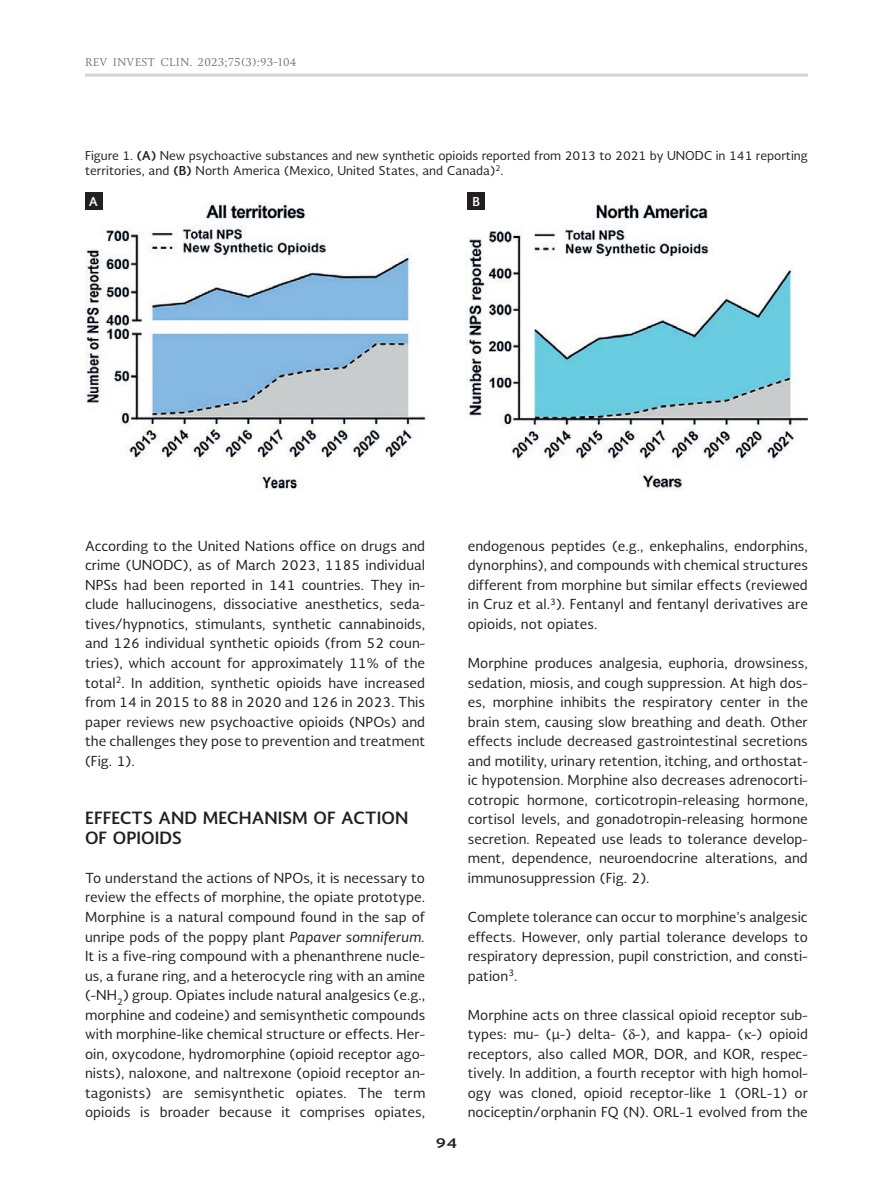
<style>
.page{position:relative;width:893px;height:1191px;background:#fff}
.page>*{position:absolute;margin:0;border:0;box-sizing:border-box;transform-origin:0 0}
.t1{font:700 16.5px/19.5px "Soberana Sans";letter-spacing:.005em;color:#231f20}
.t2{font:13.5px/19.5px "Soberana Sans";letter-spacing:.005em;color:#231f20;text-align:justify}
.t3{font:700 13.5px "Soberana Sans";color:#231f20;scale:1.25 1}
.t4{font:12px/15px "Soberana Sans";color:#231f20}
.t5{font:700 12px "Soberana Sans";color:#fff}
.t6{font:10.5px "Soberana Titular";letter-spacing:.02em;color:#6c6d70}
.s1{font-weight:700}
.s2{font-style:italic}
</style>
<div class="page">
<hr style="left:85px;top:74px;width:723px;height:3px;background:#d1d2d4">
<img style="left:85px;top:202px;width:723px;height:288px">
<div style="left:85px;top:193px;width:17px;height:17px;background:#231f20"></div>
<div style="left:468px;top:193px;width:17px;height:17px;background:#231f20"></div>
<p class="t6" style="left:85px;top:56px;width:213px">REV INVEST CLIN. 2023;75(3):93-104</p>
<p class="t4" style="left:85px;top:148px;width:724px">Figure 1. <span class="s1">(A)</span> New psychoactive substances and new synthetic opioids reported from 2013 to 2021 by UNODC in 141 reporting territories, and <span class="s1">(B)</span> North America (Mexico, United States, and Canada)<sup>2</sup>.</p>
<p class="t5" style="left:89px;top:193px;width:11px">A</p>
<p class="t5" style="left:472px;top:193px;width:9px">B</p>
<p class="t2" style="left:85px;top:535px;width:342px">According to the United Nations office on drugs and crime (UNODC), as of March 2023, 1185 individual NPSs had been reported in 141 countries. They in&shy;clude hallucinogens, dissociative anesthetics, seda&shy;tives/hypnotics, stimulants, synthetic cannabinoids, and 126 individual synthetic opioids (from 52 coun&shy;tries), which account for approximately 11% of the total<sup>2</sup>. In addition, synthetic opioids have increased from 14 in 2015 to 88 in 2020 and 126 in 2023. This paper reviews new psychoactive opioids (NPOs) and the challenges they pose to prevention and treatment (Fig. 1).</p>
<p class="t1" style="left:85px;top:807px;width:325px">EFFECTS AND MECHANISM OF ACTION<br>OF OPIOIDS</p>
<p class="t2" style="left:85px;top:867px;width:342px">To understand the actions of NPOs, it is necessary to review the effects of morphine, the opiate prototype.<br>Morphine is a natural compound found in the sap of unripe pods of the poppy plant <span class="s2">Papaver somniferum.<br></span>It is a five-ring compound with a phenanthrene nucle&shy;us, a furane ring, and a heterocycle ring with an amine (-NH<sub>2</sub>) group. Opiates include natural analgesics (e.g., morphine and codeine) and semisynthetic compounds with morphine-like chemical structure or effects. Her&shy;oin, oxycodone, hydromorphine (opioid receptor ago&shy;nists), naloxone, and naltrexone (opioid receptor an&shy;tagonists) are semisynthetic opiates. The term opioids is broader because it comprises opiates,</p>
<p class="t3" style="left:435px;top:1133px;width:19px">94</p>
<p class="t2" style="left:468px;top:535px;width:342px">endogenous peptides (e.g., enkephalins, endorphins, dynorphins), and compounds with chemical structures different from morphine but similar effects (reviewed in Cruz et al.<sup>3</sup>). Fentanyl and fentanyl derivatives are opioids, not opiates.</p>
<p class="t2" style="left:468px;top:653px;width:342px">Morphine produces analgesia, euphoria, drowsiness, sedation, miosis, and cough suppression. At high dos&shy;es, morphine inhibits the respiratory center in the brain stem, causing slow breathing and death. Other effects include decreased gastrointestinal secretions and motility, urinary retention, itching, and orthostat&shy;ic hypotension. Morphine also decreases adrenocorti&shy;cotropic hormone, corticotropin-releasing hormone, cortisol levels, and gonadotropin-releasing hormone secretion. Repeated use leads to tolerance develop&shy;ment, dependence, neuroendocrine alterations, and immunosuppression (Fig. 2).</p>
<p class="t2" style="left:468px;top:906px;width:342px">Complete tolerance can occur to morphine’s analgesic effects. However, only partial tolerance develops to respiratory depression, pupil constriction, and consti&shy;pation<sup>3</sup>.</p>
<p class="t2" style="left:468px;top:1004px;width:342px">Morphine acts on three classical opioid receptor sub&shy;types: mu- (μ-) delta- ( -), and kappa- ( -) opioid receptors, also called MOR, DOR, and KOR, respec&shy;tively. In addition, a fourth receptor with high homol&shy;ogy was cloned, opioid receptor-like 1 (ORL-1) or nociceptin/orphanin FQ (N). ORL-1 evolved from the</p>
</div>
